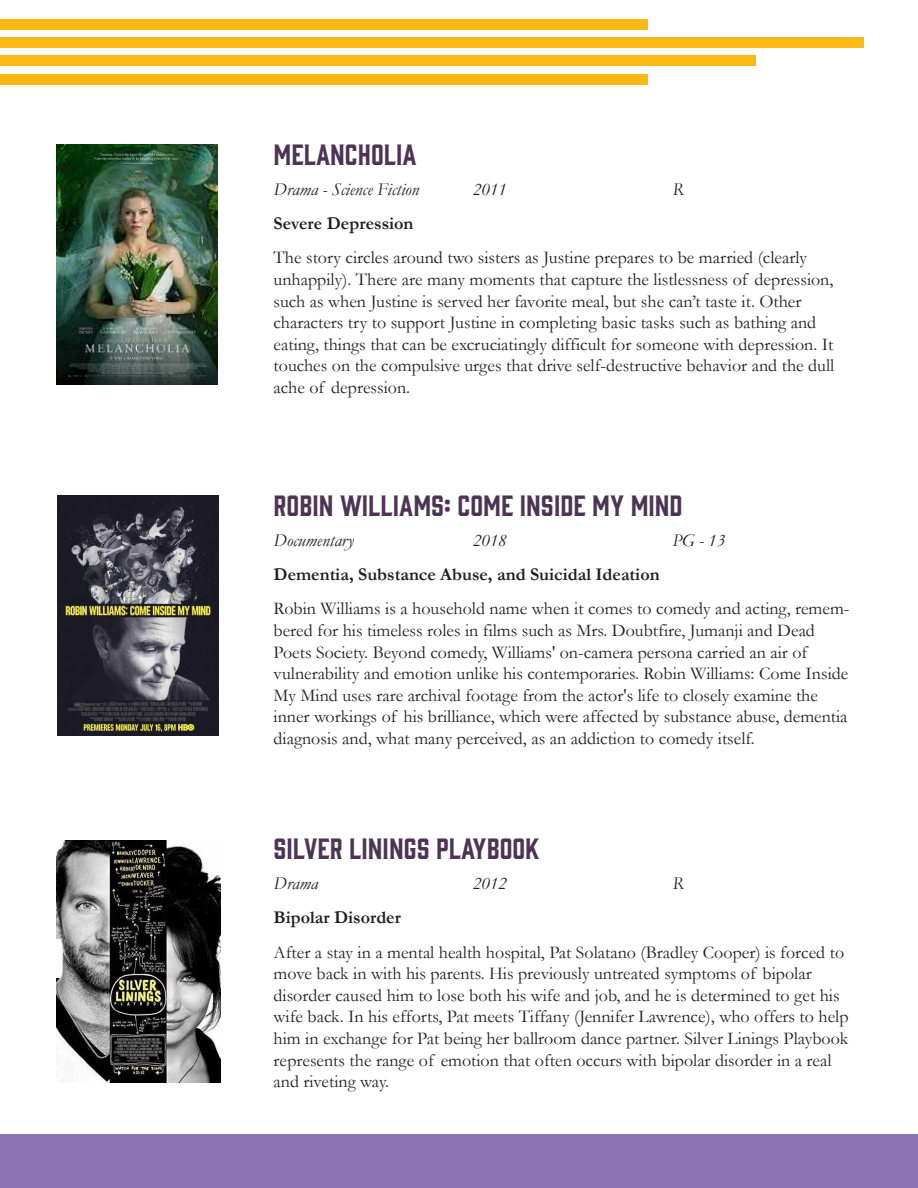
<style>
.page{position:relative;width:918px;height:1188px;background:#fff}
.page>*{position:absolute;margin:0;border:0;box-sizing:border-box;transform-origin:0 0}
.t1{font:27px "Gin";color:#4c3453}
.t2{font:18px/21.6px "Garamond";color:#231f20}
.t3{font:700 18px "Garamond";color:#231f20}
.t4{font:italic 18px "Garamond";color:#231f20}
</style>
<div class="page">
<img style="left:56px;top:145px;width:162px;height:239px">
<img style="left:57px;top:496px;width:162px;height:239px">
<img style="left:57px;top:841px;width:163px;height:241px">
<div style="left:0;top:1134px;width:918px;height:54px;background:#8a73b4"></div>
<div style="left:0;top:19px;width:648px;height:11px;background:#fdb913"></div>
<div style="left:0;top:37px;width:864px;height:11px;background:#fdb913"></div>
<div style="left:0;top:55px;width:756px;height:11px;background:#fdb913"></div>
<div style="left:0;top:74px;width:648px;height:11px;background:#fdb913"></div>
<h1 class="t1" style="left:274px;top:136px;width:145px">MELANCHOLIA</h1>
<p class="t4" style="left:274px;top:179px;width:147px">Drama - Science Fiction</p>
<p class="t4" style="left:473px;top:179px;width:35px">2011</p>
<p class="t4" style="left:672px;top:179px;width:13px">R</p>
<p class="t3" style="left:274px;top:213px;width:141px">Severe Depression</p>
<p class="t2" style="left:274px;top:247px;width:562px">The story circles around two sisters as Justine prepares to be married (clearly unhappily). There are many moments that capture the listlessness of depression, such as when Justine is served her favorite meal, but she can’t taste it. Other characters try to support Justine in completing basic tasks such as bathing and eating, things that can be excruciatingly difficult for someone with depression. It touches on the compulsive urges that drive self-destructive behavior and the dull ache of depression.</p>
<h1 class="t1" style="left:274px;top:487px;width:411px">ROBIN WILLIAMS: COME INSIDE MY MIND</h1>
<p class="t4" style="left:274px;top:530px;width:82px">Documentary</p>
<p class="t4" style="left:473px;top:530px;width:35px">2018</p>
<p class="t4" style="left:672px;top:530px;width:54px">PG - 13</p>
<p class="t3" style="left:274px;top:564px;width:388px">Dementia, Substance Abuse, and Suicidal Ideation</p>
<p class="t2" style="left:274px;top:598px;width:577px">Robin Williams is a household name when it comes to comedy and acting, remem&shy;bered for his timeless roles in films such as Mrs. Doubtfire, Jumanji and Dead Poets Society. Beyond comedy, Williams' on-camera persona carried an air of vulnerability and emotion unlike his contemporaries. Robin Williams: Come Inside My Mind uses rare archival footage from the actor's life to closely examine the inner workings of his brilliance, which were affected by substance abuse, dementia diagnosis and, what many perceived, as an addiction to comedy itself.</p>
<h1 class="t1" style="left:274px;top:830px;width:268px">SILVER LININGS PLAYBOOK</h1>
<p class="t4" style="left:274px;top:873px;width:46px">Drama</p>
<p class="t4" style="left:473px;top:873px;width:35px">2012</p>
<p class="t4" style="left:672px;top:873px;width:13px">R</p>
<p class="t3" style="left:274px;top:907px;width:129px">Bipolar Disorder</p>
<p class="t2" style="left:274px;top:941px;width:576px">After a stay in a mental health hospital, Pat Solatano (Bradley Cooper) is forced to move back in with his parents. His previously untreated symptoms of bipolar disorder caused him to lose both his wife and job, and he is determined to get his wife back. In his efforts, Pat meets Tiffany (Jennifer Lawrence), who offers to help him in exchange for Pat being her ballroom dance partner. Silver Linings Playbook represents the range of emotion that often occurs with bipolar disorder in a real and riveting way.</p>
</div>
